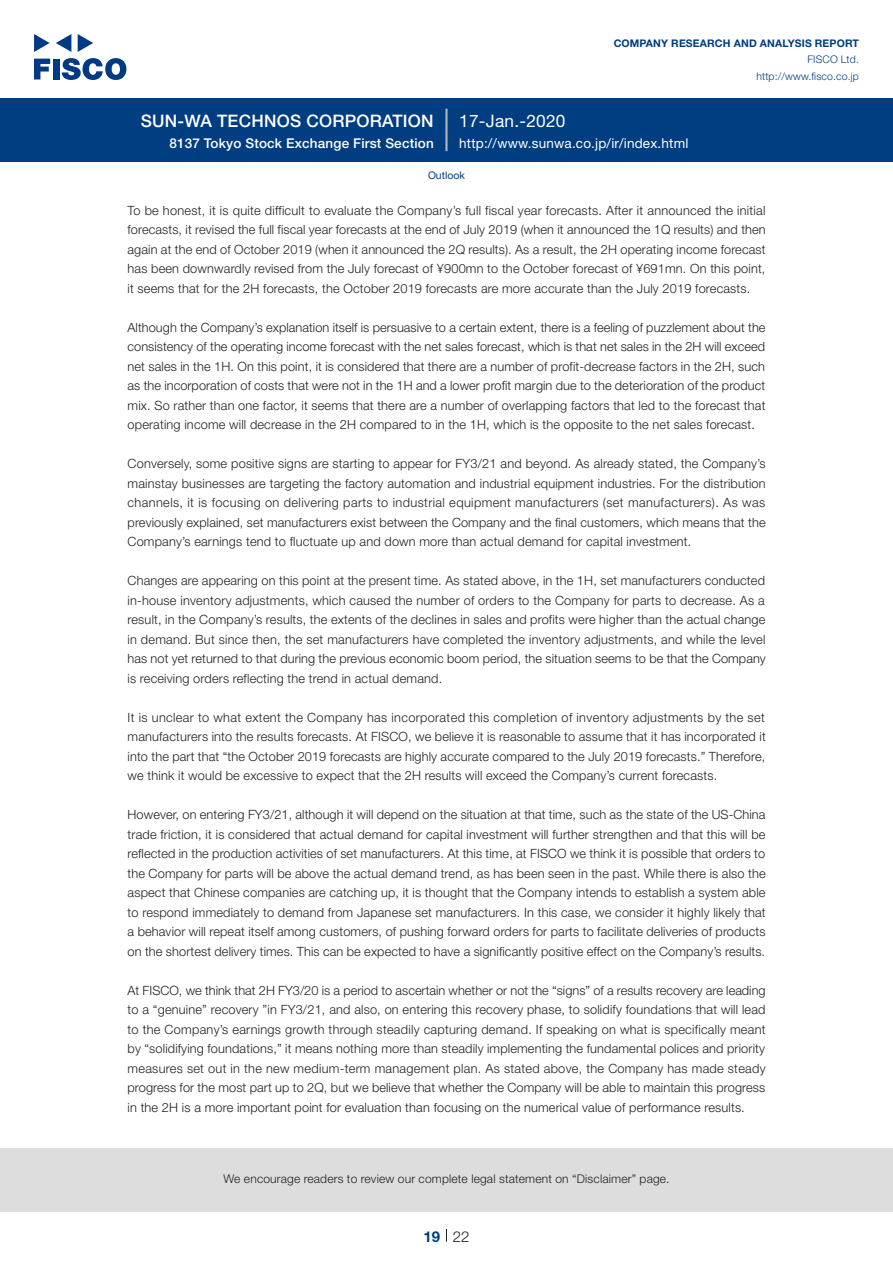
<style>
.page{position:relative;width:893px;height:1263px;background:#fff}
.page>*{position:absolute;margin:0;border:0;box-sizing:border-box;transform-origin:0 0}
.t1{font:500 17.25px "Helvetica Neue LT Std";letter-spacing:.015em;color:#fff}
.t2{font:17.25px "Helvetica Neue LT Std";letter-spacing:.015em;color:#fff}
.t3{font:300 15px "Helvetica Neue LT Std";color:#231f20}
.t4{font:700 15px "Helvetica Neue LT Std";color:#003d81}
.t5{font:13.5px "Helvetica Neue LT Std";letter-spacing:.015em;color:#fff}
.t6{font:500 13.5px "Helvetica Neue LT Std";letter-spacing:.015em;color:#fff}
.本文_e{font:300 12.75px/19.5px "Helvetica Neue LT Std";letter-spacing:.015em;color:#231f20;text-align:justify}
.t7{font:300 12px "Helvetica Neue LT Std";letter-spacing:.015em;color:#231f20}
.t8{font:700 10.5px "Helvetica Neue LT Std";letter-spacing:.015em;color:#003d81}
.t9{font:300 10.5px/16.5px "Helvetica Neue LT Std";letter-spacing:.015em;color:#003d81;text-align:right}
.ヘッダー_e{font:10.5px "Helvetica Neue LT Std";color:#003d81}
</style>
<div class="page">
<div style="left:0;top:1148px;width:893px;height:64px;background:#ddd"></div>
<svg style="left:34px;top:59px;width:16px;height:20px"></svg>
<div style="left:53px;top:59px;width:6px;height:20px;background:#003a83"></div>
<svg style="left:62px;top:58px;width:64px;height:22px"></svg>
<svg style="left:34px;top:34px;width:16px;height:18px"></svg>
<svg style="left:78px;top:34px;width:15px;height:18px"></svg>
<svg style="left:56px;top:34px;width:15px;height:18px"></svg>
<div style="left:0;top:98px;width:893px;height:64px;background:#003d81"></div>
<hr style="left:445px;top:109px;width:3px;height:42px;background:#b5b5b6">
<svg style="left:446px;top:1229px;width:1px;height:13px"></svg>
<h1 class="t1" style="left:141px;top:110px;width:295px">SUN-WA TECHNOS CORPORATION</h1>
<p class="t6" style="left:169px;top:135px;width:266px">8137 Tokyo Stock Exchange First Section</p>
<h1 class="t2" style="left:459px;top:110px;width:108px">17-Jan.-2020</h1>
<p class="t8" style="left:614px;top:37px;width:247px">COMPANY RESEARCH AND ANALYSIS REPORT</p>
<p class="t9" style="left:756px;top:51px;width:104px">FISCO Ltd. http://www.fisco.co j p.</p>
<p class="t5" style="left:459px;top:135px;width:231px">http://www.sunwa.co j p. /i r/ index.html</p>
<p class="ヘッダー_e" style="left:428px;top:169px;width:38px">Outlook</p>
<p class="本文_e" style="left:128px;top:200px;width:640px">To be honest isit, quite difficult to evaluate the Company s’ full fiscal year forecasts. After it announced the initial forecasts it, revised the full fiscal year forecasts at the end of July 2019 (when it announced the Q1 results) and then again at the end of October 2019 (when it announced the Q2 results .) As a result, the H2 operating income forecast has been downwardly revised from the July forecast of ¥900mn to the October forecast of ¥691mn. On this point, it seems that for the H2 forecasts, the October 2019 forecasts are more accurate than the July 2019 forecasts.</p>
<p class="本文_e" style="left:128px;top:317px;width:639px">Although the Company s’ explanation itself is persuasive to a certain extent, there is a feeling of puzzlement about the consistency of the operating income forecast with the net sales forecast, which is that net sales in the H2 will exceed net sales in the H1 . On this point isit, considered that there are a number of profit-decrease factors in the H2 , such as the incorporation of costs that were not in the H1 and a lower profit margin due to the deterioration of the product mix. So rather than one factor it, seems that there are a number of overlapping factors that led to the forecast that operating income will decrease in the H2 compared to in the H1 , which is the opposite to the net sales forecast.</p>
<p class="本文_e" style="left:128px;top:454px;width:640px">Conversely, some positive signs are starting to appear for FY3/21 and beyond. As already stated, the Company s’ mainstay businesses are targeting the factory automation and industrial equipment industries. For the distribution channels isit, focusing on delivering parts to industrial equipment manufacturers (set manufacturers .) As was previously explained, set manufacturers exist between the Company and the final customers, which means that the Company s’ earnings tend to fluctuate up and down more than actual demand for capital investment.</p>
<p class="本文_e" style="left:128px;top:571px;width:640px">Changes are appearing on this point at the present time. As stated above in, the H1 , set manufacturers conducted in-house inventory adjustments, which caused the number of orders to the Company for parts to decrease. As a result in, the Company s’ results, the extents of the declines in sales and profits were higher than the actual change in demand. But since then, the set manufacturers have completed the inventory adjustments, and while the level has not yet returned to that during the previous economic boom period, the situation seems to be that the Company is receiving orders reflecting the trend in actual demand.</p>
<p class="本文_e" style="left:128px;top:707px;width:640px">isIt unclear to what extent the Company has incorporated this completion of inventory adjustments by the set manufacturers into the results forecasts. At FISCO, we believe isit reasonable to assume that it has incorporated it into the part that “the October 2019 forecasts are highly accurate compared to the July 2019 forecasts.” Therefore, we think it would be excessive to expect that the H2 results will exceed the Company s’ current forecasts.</p>
<p class="本文_e" style="left:128px;top:805px;width:640px">However, on entering FY3/21, although it will depend on the situation at that time, such as the state of the US-China trade friction isit, considered that actual demand for capital investment will further strengthen and that this will be reflected in the production activities of set manufacturers. At this time, at FISCO we think isit possible that orders to the Company for parts will be above the actual demand trend, as has been seen in the past. While there is also the aspect that Chinese companies are catching up isit, thought that the Company intends to establish a system able to respond immediately to demand from Japanese set manufacturers In. this case, we consider it highly likely that a behavior will repeat itself among customers, of pushing forward orders for parts to facilitate deliveries of products on the shortest delivery times. This can be expected to have a significantly positive effect on the Company s’ results.</p>
<p class="本文_e" style="left:128px;top:980px;width:640px">At FISCO, we think that H2 FY3/20 is a period to ascertain whether or not the “signs” of a results recovery are leading to a “genuine” recovery ”in FY3/21, and also, on entering this recovery phase to, solidify foundations that will lead to the Company s’ earnings growth through steadily capturing demand If. speaking on what is specifically meant by “solidifying foundations,” it means nothing more than steadily implementing the fundamental polices and priority measures set out in the new medium-term management plan. As stated above, the Company has made steady progress for the most part up to Q2 , but we believe that whether the Company will be able to maintain this progress in the H2 is a more important point for evaluation than focusing on the numerical value of performance results.</p>
<p class="t7" style="left:223px;top:1171px;width:448px">We encourage readers to review our complete legal statement on “Disclaimer” page.</p>
<p class="t4" style="left:423px;top:1227px;width:18px">19</p>
<p class="t3" style="left:453px;top:1227px;width:18px">22</p>
</div>
